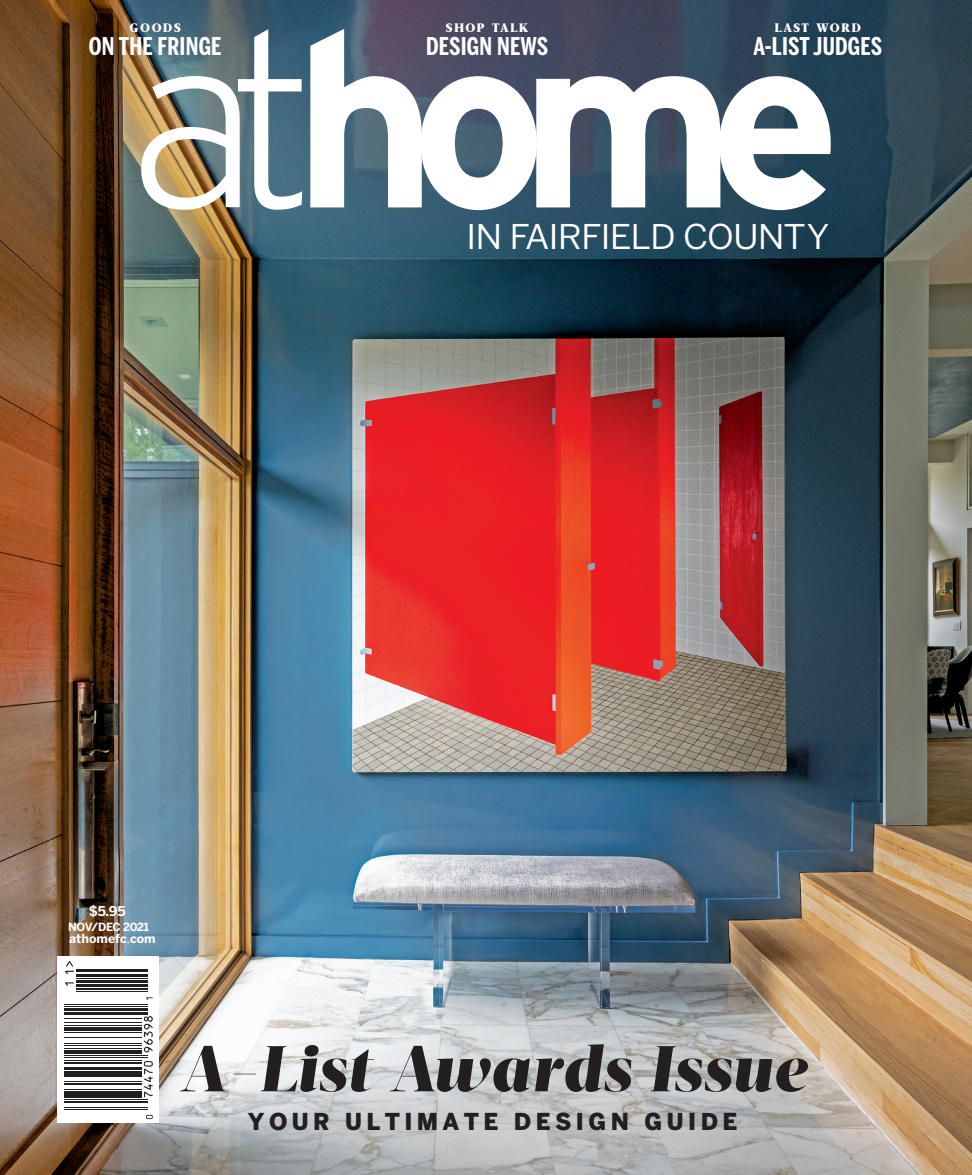
<style>
.page{position:relative;width:972px;height:1175px;background:#fff}
.page>*{position:absolute;margin:0;border:0;box-sizing:border-box;transform-origin:0 0}
.t1{font:italic 900 64.5px "Acta Display";letter-spacing:.03em;color:#231f20}
.t2{font:42.3px "Benton Sans Book SC";letter-spacing:-.025em;color:#fff}
.t3{font:700 24.3px "Benton Sans Comp";letter-spacing:.01em;color:#fff}
.t4{font:900 23.1px "Benton Sans";letter-spacing:.19em;color:#231f20}
.t5{font:700 13.5px "Benton Sans";color:#fff}
.t6{font:900 12.3px "Acta";letter-spacing:.13em;color:#fff}
.t7{font:700 12.3px "Benton Sans";color:#fff}
.t8{font:700 11.25px "Benton Sans";letter-spacing:-.035em;color:#fff}
.s1{font-size:9px}
</style>
<div class="page">
<img style="left:0;top:0;width:972px;height:1174px">
<div style="left:57px;top:956px;width:102px;height:167px;background:#fff"></div>
<svg style="left:146px;top:997px;width:7px;height:3px"></svg>
<svg style="left:146px;top:1114px;width:7px;height:5px"></svg>
<svg style="left:144px;top:1061px;width:9px;height:36px"></svg>
<svg style="left:144px;top:1016px;width:9px;height:36px"></svg>
<hr style="left:65px;top:1109px;width:83px;height:1px;background:#231f20">
<hr style="left:65px;top:1107px;width:83px;height:1px;background:#231f20">
<hr style="left:65px;top:1101px;width:83px;height:2px;background:#231f20">
<hr style="left:65px;top:1099px;width:83px;height:1px;background:#231f20">
<hr style="left:65px;top:1094px;width:77px;height:3px;background:#231f20">
<hr style="left:65px;top:1091px;width:77px;height:2px;background:#231f20">
<hr style="left:65px;top:1089px;width:77px;height:1px;background:#231f20">
<hr style="left:65px;top:1083px;width:77px;height:2px;background:#231f20">
<hr style="left:65px;top:1081px;width:77px;height:1px;background:#231f20">
<hr style="left:65px;top:1075px;width:77px;height:2px;background:#231f20">
<hr style="left:65px;top:1071px;width:77px;height:3px;background:#231f20">
<hr style="left:65px;top:1067px;width:77px;height:2px;background:#231f20">
<hr style="left:65px;top:1062px;width:77px;height:2px;background:#231f20">
<hr style="left:65px;top:1059px;width:77px;height:1px;background:#231f20">
<hr style="left:65px;top:1057px;width:83px;height:1px;background:#231f20">
<hr style="left:65px;top:1055px;width:83px;height:1px;background:#231f20">
<hr style="left:65px;top:1050px;width:77px;height:3px;background:#231f20">
<hr style="left:65px;top:1048px;width:77px;height:1px;background:#231f20">
<hr style="left:65px;top:1045px;width:77px;height:1px;background:#231f20">
<hr style="left:65px;top:1042px;width:77px;height:1px;background:#231f20">
<hr style="left:65px;top:1037px;width:77px;height:1px;background:#231f20">
<hr style="left:65px;top:1031px;width:77px;height:1px;background:#231f20">
<hr style="left:65px;top:1027px;width:77px;height:3px;background:#231f20">
<hr style="left:65px;top:1025px;width:77px;height:1px;background:#231f20">
<hr style="left:65px;top:1021px;width:77px;height:1px;background:#231f20">
<hr style="left:65px;top:1018px;width:77px;height:1px;background:#231f20">
<hr style="left:65px;top:1012px;width:83px;height:2px;background:#231f20">
<hr style="left:65px;top:1008px;width:83px;height:2px;background:#231f20">
<hr style="left:65px;top:1005px;width:83px;height:1px;background:#231f20">
<hr style="left:65px;top:1003px;width:83px;height:1px;background:#231f20">
<svg style="left:65px;top:982px;width:9px;height:4px"></svg>
<hr style="left:76px;top:991px;width:72px;height:1px;background:#231f20">
<hr style="left:76px;top:987px;width:72px;height:2px;background:#231f20">
<hr style="left:76px;top:984px;width:72px;height:2px;background:#231f20">
<hr style="left:76px;top:980px;width:72px;height:2px;background:#231f20">
<hr style="left:76px;top:977px;width:72px;height:1px;background:#231f20">
<hr style="left:76px;top:974px;width:72px;height:2px;background:#231f20">
<hr style="left:76px;top:969px;width:72px;height:3px;background:#231f20">
<svg style="left:65px;top:961px;width:9px;height:13px"></svg>
<img style="left:419px;top:15px;width:137px;height:14px">
<img style="left:746px;top:15px;width:144px;height:49px">
<img style="left:82px;top:15px;width:147px;height:48px">
<svg style="left:310px;top:29px;width:521px;height:181px"></svg>
<svg style="left:141px;top:29px;width:161px;height:181px"></svg>
<p class="t6" style="left:130px;top:20px;width:53px">GOODS</p>
<p class="t3" style="left:89px;top:32px;width:134px">ON THE FRINGE</p>
<p class="t6" style="left:446px;top:20px;width:84px">SHOP TALK</p>
<p class="t3" style="left:426px;top:32px;width:124px">DESIGN NEWS</p>
<p class="t6" style="left:775px;top:20px;width:88px">LAST WORD</p>
<p class="t3" style="left:754px;top:32px;width:130px">A-LIST JUDGES</p>
<h2 class="t2" style="left:466px;top:209px;width:365px">IN FAIRFIELD COUNTY</h2>
<p class="t5" style="left:89px;top:902px;width:39px">$5.95</p>
<p class="t8" style="left:68px;top:920px;width:82px">NOV/DEC 2021</p>
<p class="t7" style="left:69px;top:931px;width:88px">athomefc<span class="s1">.</span>com</p>
<h1 class="t1" style="left:180px;top:1029px;width:628px">A-List Awards Issue</h1>
<p class="t4" style="left:248px;top:1108px;width:491px">YOUR ULTIMATE DESIGN GUIDE</p>
</div>
